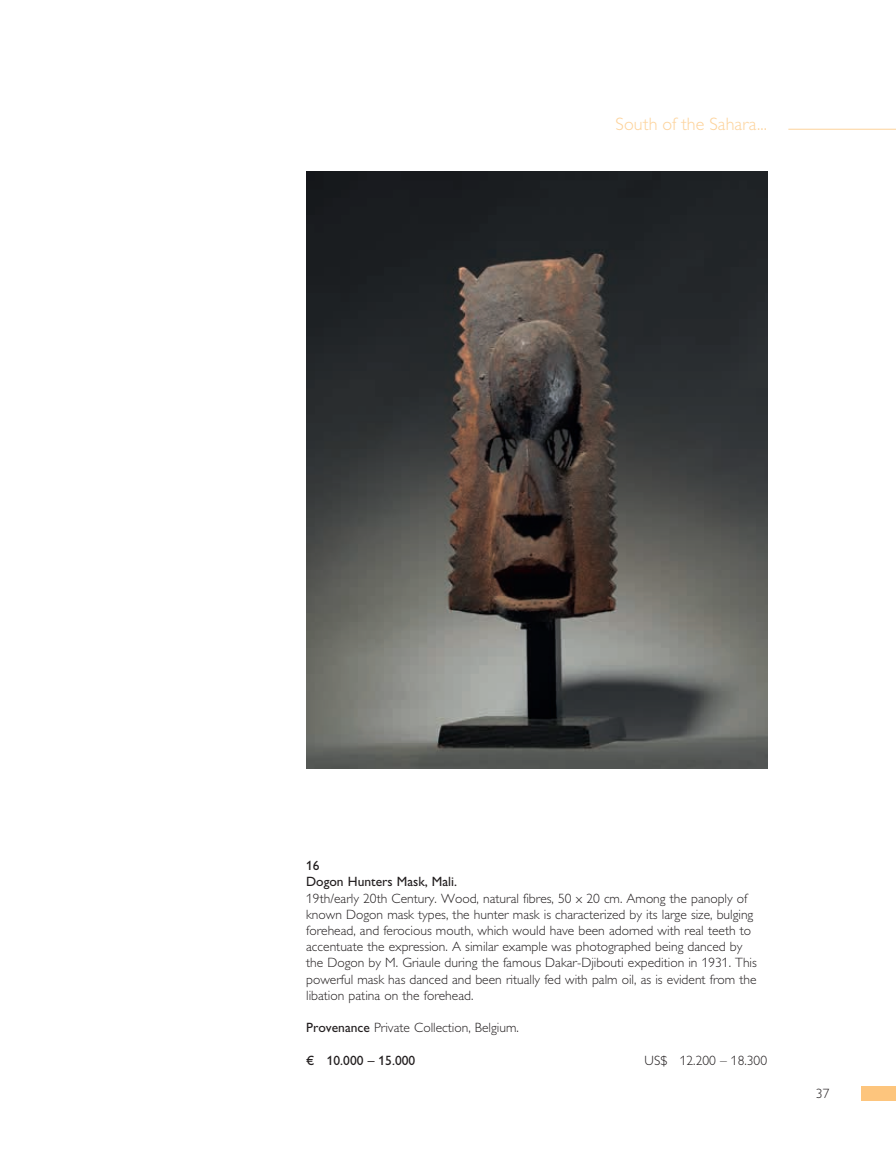
<style>
.page{position:relative;width:896px;height:1151px;background:#fff}
.page>*{position:absolute;margin:0;border:0;box-sizing:border-box;transform-origin:0 0}
.t1{font:300 18px "Gill Alt One";letter-spacing:.005em;color:#fdd29a}
.t2{font:300 13.5px/16.2px "Gill Alt One";color:#231f20}
.t3{font:13.5px/16.2px "Gill Alt One";color:#231f20}
.s1{font-weight:400}
</style>
<div class="page">
<img style="left:306px;top:171px;width:461px;height:597px">
<hr style="left:788px;top:129px;width:107px;height:1px;background:#fdd29a">
<div style="left:860px;top:1085px;width:35px;height:15px;background:#fdc57d"></div>
<h1 class="t1" style="left:615px;top:113px;width:153px">South of the Sahara...</h1>
<p class="t3" style="left:306px;top:857px;width:152px">16<br>Dogon Hunters Mask, Mali.</p>
<p class="t2" style="left:306px;top:890px;width:452px">19th/early 20th Century. Wood, natural fibres, 50 x 20 cm. Among the panoply of known Dogon mask types, the hunter mask is characterized by its large size, bulging forehead, and ferocious mouth, which would have been adorned with real teeth to accentuate the expression. A similar example was photographed being danced by the Dogon by M. Griaule during the famous Dakar-Djibouti expedition in 1931. This powerful mask has danced and been ritually fed with palm oil, as is evident from the libation patina on the forehead.</p>
<p class="t2" style="left:306px;top:1019px;width:214px"><span class="s1">Provenance</span> Private Collection, Belgium.</p>
<p class="t3" style="left:306px;top:1052px;width:111px">€ 10.000 – 15.000</p>
<p class="t2" style="left:644px;top:1052px;width:124px">US$ 12.200 – 18.300</p>
<p class="t2" style="left:815px;top:1085px;width:15px">37</p>
</div>
